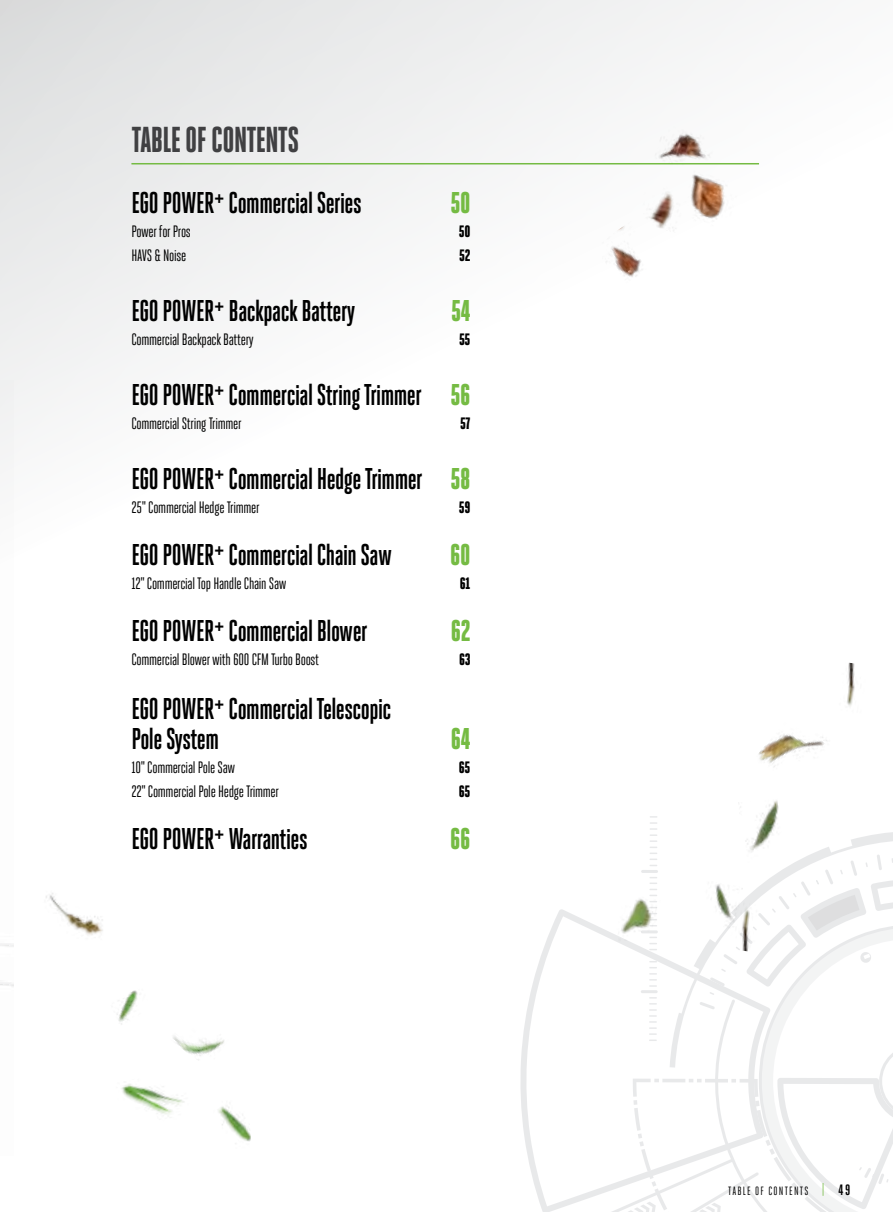
<style>
.page{position:relative;width:893px;height:1212px;background:#fff}
.page>*{position:absolute;margin:0;border:0;box-sizing:border-box;transform-origin:0 0}
.t1{font:800 36px "Heroic Condensed";letter-spacing:-.02em;color:#404042;scale:.94 1}
.t2{font:700 30px/30px "Heroic Condensed";letter-spacing:-.02em;color:#000;scale:.94 1}
.t3{font:900 30px "Heroic Condensed";letter-spacing:-.02em;color:#75bb43;scale:.94 1}
.t4{font:16.5px "Heroic Condensed";letter-spacing:-.02em;color:#000}
.t5{font:900 16.5px "Heroic Condensed";letter-spacing:-.02em;color:#000}
.t6{font:12px "Heroic Condensed";letter-spacing:.1em;color:#000}
.s1{font-weight:900;color:#75bb43}
.s2{font-size:15px;color:#75bb43}
.s3{font-weight:700;font-size:15px}
</style>
<div class="page">
<svg style="left:0;top:0;width:746px;height:427px"></svg>
<svg style="left:520px;top:909px;width:75px;height:303px"></svg>
<svg style="left:595px;top:816px;width:298px;height:396px"></svg>
<img style="left:0;top:380px;width:14px;height:607px">
<hr style="left:131px;top:163px;width:628px;height:1px;background:#75bb43">
<img style="left:173px;top:1036px;width:51px;height:24px">
<img style="left:218px;top:1106px;width:33px;height:36px">
<img style="left:121px;top:1084px;width:63px;height:30px">
<img style="left:117px;top:990px;width:21px;height:35px">
<img style="left:46px;top:893px;width:57px;height:42px">
<img style="left:635px;top:110px;width:125px;height:143px">
<img style="left:594px;top:204px;width:94px;height:90px">
<img style="left:710px;top:892px;width:76px;height:63px">
<img style="left:847px;top:662px;width:8px;height:45px">
<img style="left:605px;top:882px;width:72px;height:78px">
<img style="left:738px;top:800px;width:62px;height:65px">
<img style="left:696px;top:879px;width:47px;height:51px">
<img style="left:758px;top:734px;width:69px;height:33px">
<p class="t1" style="left:131px;top:120px;width:180px">TABLE OF CONTENTS</p>
<p class="t2" style="left:131px;top:188px;width:246px">EGO POWER+ Commercial Series</p>
<p class="t3" style="left:451px;top:187px;width:23px">50</p>
<p class="t4" style="left:131px;top:223px;width:61px">Power for Pros</p>
<p class="t5" style="left:459px;top:223px;width:13px">50</p>
<p class="t4" style="left:131px;top:247px;width:56px">HAVS &amp; Noise</p>
<p class="t5" style="left:459px;top:247px;width:13px">52</p>
<p class="t2" style="left:131px;top:296px;width:239px">EGO POWER+ Backpack Battery</p>
<p class="t3" style="left:451px;top:295px;width:22px">54</p>
<p class="t4" style="left:131px;top:331px;width:124px">Commercial Backpack Battery</p>
<p class="t5" style="left:459px;top:331px;width:13px">55</p>
<p class="t2" style="left:131px;top:380px;width:362px">EGO POWER+ Commercial String Trimmer <span class="s1">56</span></p>
<p class="t4" style="left:131px;top:415px;width:112px">Commercial String Trimmer</p>
<p class="t5" style="left:460px;top:415px;width:12px">57</p>
<p class="t2" style="left:131px;top:464px;width:362px">EGO POWER+ Commercial Hedge Trimmer <span class="s1">58</span></p>
<p class="t4" style="left:131px;top:499px;width:130px">25" Commercial Hedge Trimmer</p>
<p class="t5" style="left:459px;top:499px;width:13px">59</p>
<p class="t2" style="left:131px;top:540px;width:279px">EGO POWER+ Commercial Chain Saw</p>
<p class="t3" style="left:450px;top:538px;width:23px">60</p>
<p class="t4" style="left:131px;top:575px;width:157px">12" Commercial Top Handle Chain Saw</p>
<p class="t5" style="left:460px;top:574px;width:12px">61</p>
<p class="t2" style="left:131px;top:616px;width:253px">EGO POWER+ Commercial Blower</p>
<p class="t3" style="left:451px;top:614px;width:22px">62</p>
<p class="t4" style="left:131px;top:650px;width:189px">Commercial Blower with 600 CFM Turbo Boost</p>
<p class="t5" style="left:459px;top:650px;width:13px">63</p>
<p class="t2" style="left:131px;top:694px;width:278px">EGO POWER+ Commercial Telescopic<br>Pole System</p>
<p class="t3" style="left:451px;top:722px;width:22px">64</p>
<p class="t4" style="left:131px;top:758px;width:105px">10" Commercial Pole Saw</p>
<p class="t5" style="left:459px;top:758px;width:13px">65</p>
<p class="t4" style="left:131px;top:782px;width:149px">22" Commercial Pole Hedge Trimmer</p>
<p class="t5" style="left:459px;top:782px;width:13px">65</p>
<p class="t2" style="left:131px;top:823px;width:189px">EGO POWER+ Warranties</p>
<p class="t3" style="left:450px;top:822px;width:23px">66</p>
<p class="t6" style="left:728px;top:1184px;width:124px">TABLE OF CONTENTS <span class="s2">|</span> <span class="s3">49</span></p>
</div>
